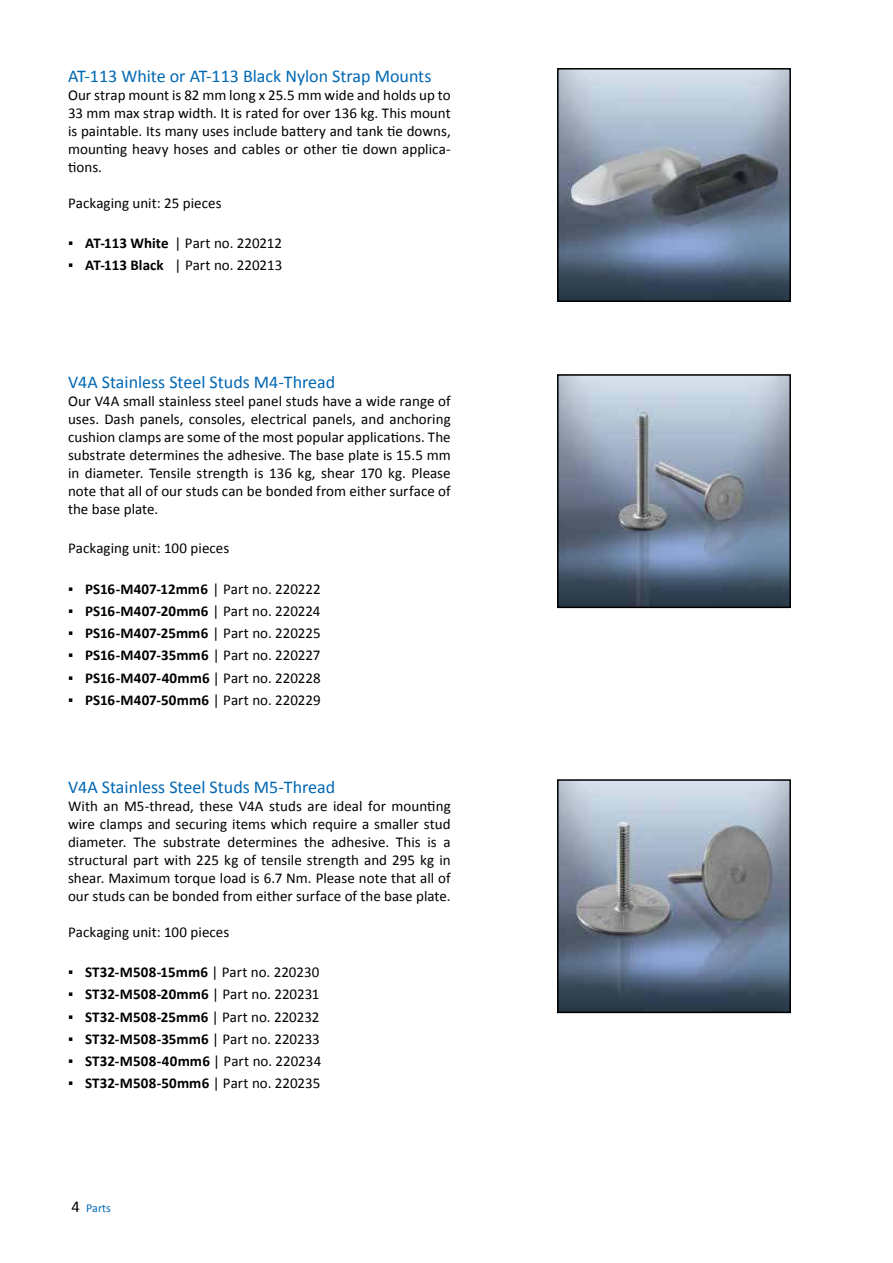
<style>
.page{position:relative;width:893px;height:1263px;background:#fff}
.page>*{position:absolute;margin:0;border:0;box-sizing:border-box;transform-origin:0 0}
.t1{font:18px "Calibri";color:#0067b2}
.t2{font:15px/18px "Calibri";color:#000;text-align:justify}
.t3{font:12px "Calibri";color:#0067b2}
.s1{font-weight:700}
.s2{font-size:16.5px;color:#000}
</style>
<div class="page">
<img style="left:560px;top:71px;width:228px;height:228px">
<div style="left:557px;top:68px;width:234px;height:234px;border:2px solid #000"></div>
<img style="left:560px;top:782px;width:228px;height:228px">
<div style="left:557px;top:779px;width:234px;height:234px;border:2px solid #000"></div>
<img style="left:560px;top:377px;width:228px;height:228px">
<div style="left:557px;top:374px;width:234px;height:234px;border:2px solid #000"></div>
<p class="t1" style="left:68px;top:64px;width:365px">AT-113 White or AT-113 Black Nylon Strap Mounts</p>
<p class="t2" style="left:68px;top:86px;width:384px">Our strap mount is 82 mm long x 25.5 mm wide and holds up to 33 mm max strap width. It is rated for over 136 kg. This mount is paintable. Its many uses include battery and tank tie downs, mounting heavy hoses and cables or other tie down applica&shy;tions.</p>
<p class="t2" style="left:68px;top:194px;width:155px">Packaging unit: 25 pieces</p>
<p class="t2" style="left:68px;top:234px;width:216px">▪ <span class="s1">AT-113 White</span> | Part no. 220212</p>
<p class="t2" style="left:68px;top:256px;width:216px">▪ <span class="s1">AT-113 Black</span> | Part no. 220213</p>
<p class="t1" style="left:68px;top:370px;width:269px">V4A Stainless Steel Studs M4-Thread</p>
<p class="t2" style="left:68px;top:392px;width:384px">Our V4A small stainless steel panel studs have a wide range of uses. Dash panels, consoles, electrical panels, and anchoring cushion clamps are some of the most popular applications. The substrate determines the adhesive. The base plate is 15.5 mm in diameter. Tensile strength is 136 kg, shear 170 kg. Please note that all of our studs can be bonded from either surface of the base plate.</p>
<p class="t2" style="left:68px;top:539px;width:163px">Packaging unit: 100 pieces</p>
<p class="t2" style="left:68px;top:580px;width:254px">▪ <span class="s1">PS16-M407-12mm6</span> | Part no. 220222</p>
<p class="t2" style="left:68px;top:602px;width:254px">▪ <span class="s1">PS16-M407-20mm6</span> | Part no. 220224</p>
<p class="t2" style="left:68px;top:624px;width:254px">▪ <span class="s1">PS16-M407-25mm6</span> | Part no. 220225</p>
<p class="t2" style="left:68px;top:646px;width:254px">▪ <span class="s1">PS16-M407-35mm6</span> | Part no. 220227</p>
<p class="t2" style="left:68px;top:669px;width:254px">▪ <span class="s1">PS16-M407-40mm6</span> | Part no. 220228</p>
<p class="t2" style="left:68px;top:691px;width:254px">▪ <span class="s1">PS16-M407-50mm6</span> | Part no. 220229</p>
<p class="t1" style="left:68px;top:775px;width:269px">V4A Stainless Steel Studs M5-Thread</p>
<p class="t2" style="left:68px;top:797px;width:384px">With an M5-thread, these V4A studs are ideal for mounting wire clamps and securing items which require a smaller stud diameter. The substrate determines the adhesive. This is a structural part with 225 kg of tensile strength and 295 kg in shear. Maximum torque load is 6.7 Nm. Please note that all of our studs can be bonded from either surface of the base plate.</p>
<p class="t2" style="left:68px;top:923px;width:163px">Packaging unit: 100 pieces</p>
<p class="t2" style="left:68px;top:963px;width:253px">▪ <span class="s1">ST32-M508-15mm6</span> | Part no. 220230</p>
<p class="t2" style="left:68px;top:985px;width:253px">▪ <span class="s1">ST32-M508-20mm6</span> | Part no. 220231</p>
<p class="t2" style="left:68px;top:1007px;width:253px">▪ <span class="s1">ST32-M508-25mm6</span> | Part no. 220232</p>
<p class="t2" style="left:68px;top:1030px;width:253px">▪ <span class="s1">ST32-M508-35mm6</span> | Part no. 220233</p>
<p class="t2" style="left:68px;top:1052px;width:255px">▪ <span class="s1">ST32-M508-40mm6</span> | Part no. 220234</p>
<p class="t2" style="left:68px;top:1074px;width:254px">▪ <span class="s1">ST32-M508-50mm6</span> | Part no. 220235</p>
<p class="t3" style="left:72px;top:1202px;width:41px"><span class="s2">4</span> Parts</p>
</div>
